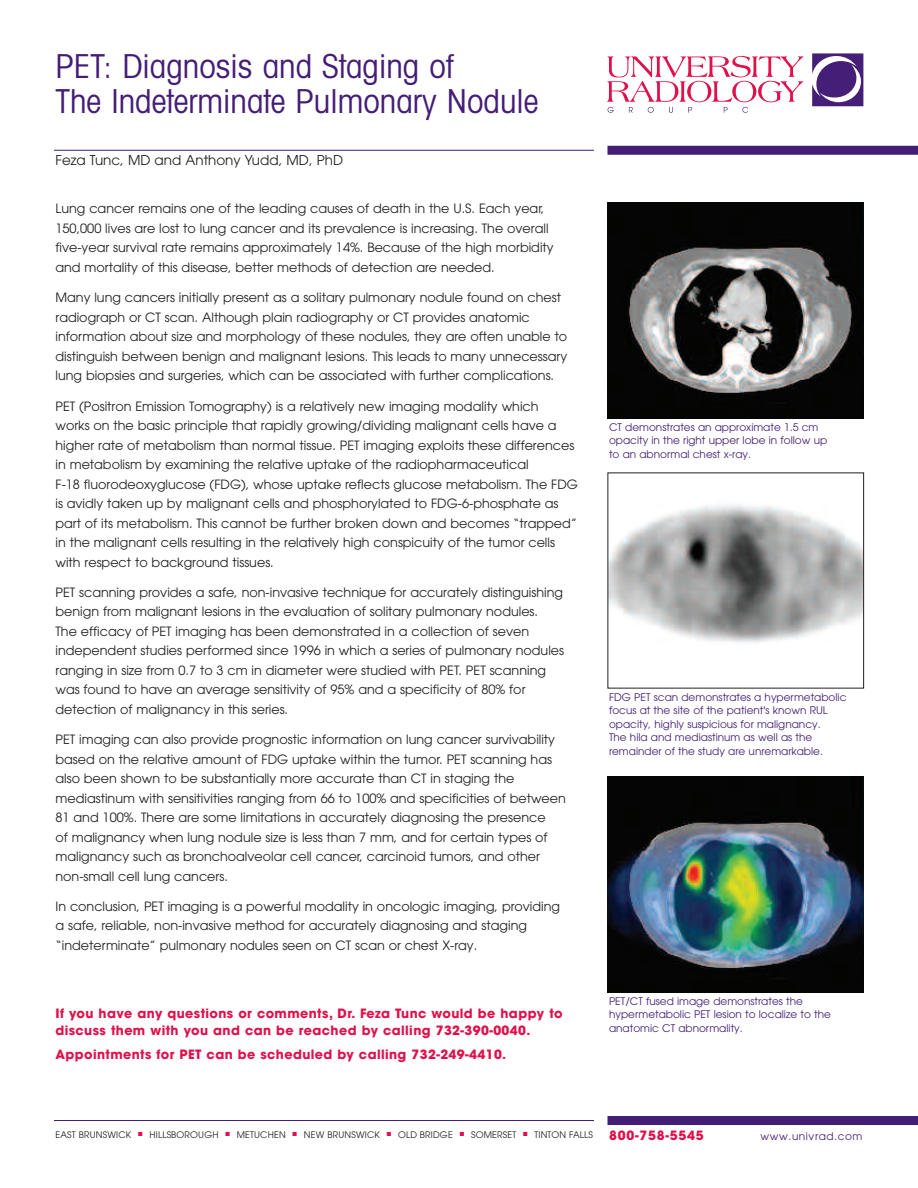
<style>
.page{position:relative;width:918px;height:1188px;background:#fff}
.page>*{position:absolute;margin:0;border:0;box-sizing:border-box;transform-origin:0 0}
.t1{font:condensed 33px/34.5px "Avant Garde";color:#441e76}
.t2{font:13.5px "Avant Garde";color:#231f20}
.t3{font:12.75px/19.5px "Avant Garde";color:#231f20}
.t4{font:700 12.75px/16.5px "Avant Garde";letter-spacing:.03em;color:#e0104b}
.t5{font:700 12.75px "Avant Garde";letter-spacing:.06em;color:#e0104b}
.t6{font:10.5px/13.5px "Avant Garde";color:#441e76}
.t7{font:10.5px "Avant Garde";letter-spacing:.055em;color:#441e76}
.t8{font:9px "Avant Garde";letter-spacing:.02em;color:#231f20}
.s1{color:#e0104b}
</style>
<div class="page">
<hr style="left:54px;top:150px;width:540px;height:1px;background:#441e76">
<hr style="left:54px;top:1120px;width:540px;height:1px;background:#441e76">
<div style="left:608px;top:146px;width:310px;height:9px;background:#441e76"></div>
<div style="left:608px;top:1116px;width:310px;height:9px;background:#441e76"></div>
<svg style="left:812px;top:53px;width:51px;height:53px"></svg>
<svg style="left:607px;top:56px;width:196px;height:57px"></svg>
<img style="left:610px;top:504px;width:252px;height:139px">
<img style="left:608px;top:202px;width:256px;height:216px">
<img style="left:608px;top:776px;width:256px;height:216px">
<h1 class="t1" style="left:56px;top:53px;width:485px">PET: Diagnosis and Staging of<br>The Indeterminate Pulmonary Nodule</h1>
<p class="t2" style="left:56px;top:155px;width:289px">Feza Tunc, MD and Anthony Yudd, MD, PhD</p>
<p class="t3" style="left:56px;top:200px;width:500px">Lung cancer remains one of the leading causes of death in the U.S. Each year, 150,000 lives are lost to lung cancer and its prevalence is increasing. The overall five-year survival rate remains approximately 14%. Because of the high morbidity and mortality of this disease, better methods of detection are needed.</p>
<p class="t3" style="left:56px;top:289px;width:513px">Many lung cancers initially present as a solitary pulmonary nodule found on chest radiograph or CT scan. Although plain radiography or CT provides anatomic information about size and morphology of these nodules, they are often unable to distinguish between benign and malignant lesions. This leads to many unnecessary lung biopsies and surgeries, which can be associated with further complications.</p>
<p class="t3" style="left:56px;top:397px;width:524px">PET (Positron Emission Tomography) is a relatively new imaging modality which<br>works on the basic principle that rapidly growing/dividing malignant cells have a higher rate of metabolism than normal tissue. PET imaging exploits these differences in metabolism by examining the relative uptake of the radiopharmaceutical<br>F-18 fluorodeoxyglucose (FDG), whose uptake reflects glucose metabolism. The FDG is avidly taken up by malignant cells and phosphorylated to FDG-6-phosphate as part of its metabolism. This cannot be further broken down and becomes “trapped” in the malignant cells resulting in the relatively high conspicuity of the tumor cells with respect to background tissues.</p>
<p class="t3" style="left:56px;top:584px;width:510px">PET scanning provides a safe, non-invasive technique for accurately distinguishing benign from malignant lesions in the evaluation of solitary pulmonary nodules.<br>The efficacy of PET imaging has been demonstrated in a collection of seven independent studies performed since 1996 in which a series of pulmonary nodules ranging in size from 0.7 to 3 cm in diameter were studied with PET. PET scanning was found to have an average sensitivity of 95% and a specificity of 80% for detection of malignancy in this series.</p>
<p class="t3" style="left:56px;top:731px;width:512px">PET imaging can also provide prognostic information on lung cancer survivability based on the relative amount of FDG uptake within the tumor. PET scanning has also been shown to be substantially more accurate than CT in staging the mediastinum with sensitivities ranging from 66 to 100% and specificities of between 81 and 100%. There are some limitations in accurately diagnosing the presence<br>of malignancy when lung nodule size is less than 7 mm, and for certain types of malignancy such as bronchoalveolar cell cancer, carcinoid tumors, and other non-small cell lung cancers.</p>
<p class="t3" style="left:56px;top:898px;width:506px">In conclusion, PET imaging is a powerful modality in oncologic imaging, providing a safe, reliable, non-invasive method for accurately diagnosing and staging “indeterminate” pulmonary nodules seen on CT scan or chest X-ray.</p>
<p class="t4" style="left:56px;top:1007px;width:509px">If you have any questions or comments, Dr. Feza Tunc would be happy to discuss them with you and can be reached by calling 732-390-0040.</p>
<p class="t4" style="left:56px;top:1048px;width:452px">Appointments for PET can be scheduled by calling 732-249-4410.</p>
<p class="t6" style="left:609px;top:421px;width:220px">CT demonstrates an approximate 1.5 cm opacity in the right upper lobe in follow up to an abnormal chest x-ray.</p>
<p class="t6" style="left:609px;top:691px;width:239px">FDG PET scan demonstrates a hypermetabolic focus at the site of the patient's known RUL opacity, highly suspicious for malignancy.<br>The hila and mediastinum as well as the remainder of the study are unremarkable.</p>
<p class="t6" style="left:609px;top:995px;width:223px">PET/CT fused image demonstrates the hypermetabolic PET lesion to localize to the anatomic CT abnormality.</p>
<p class="t8" style="left:56px;top:1131px;width:539px">EAST BRUNSWICK <span class="s1">■</span> HILLSBOROUGH <span class="s1">■</span> METUCHEN <span class="s1">■</span> NEW BRUNSWICK <span class="s1">■</span> OLD BRIDGE <span class="s1">■</span> SOMERSET <span class="s1">■</span> TINTON FALLS</p>
<p class="t5" style="left:609px;top:1130px;width:96px">800-758-5545</p>
<p class="t7" style="left:761px;top:1132px;width:103px">www.univrad.com</p>
</div>
